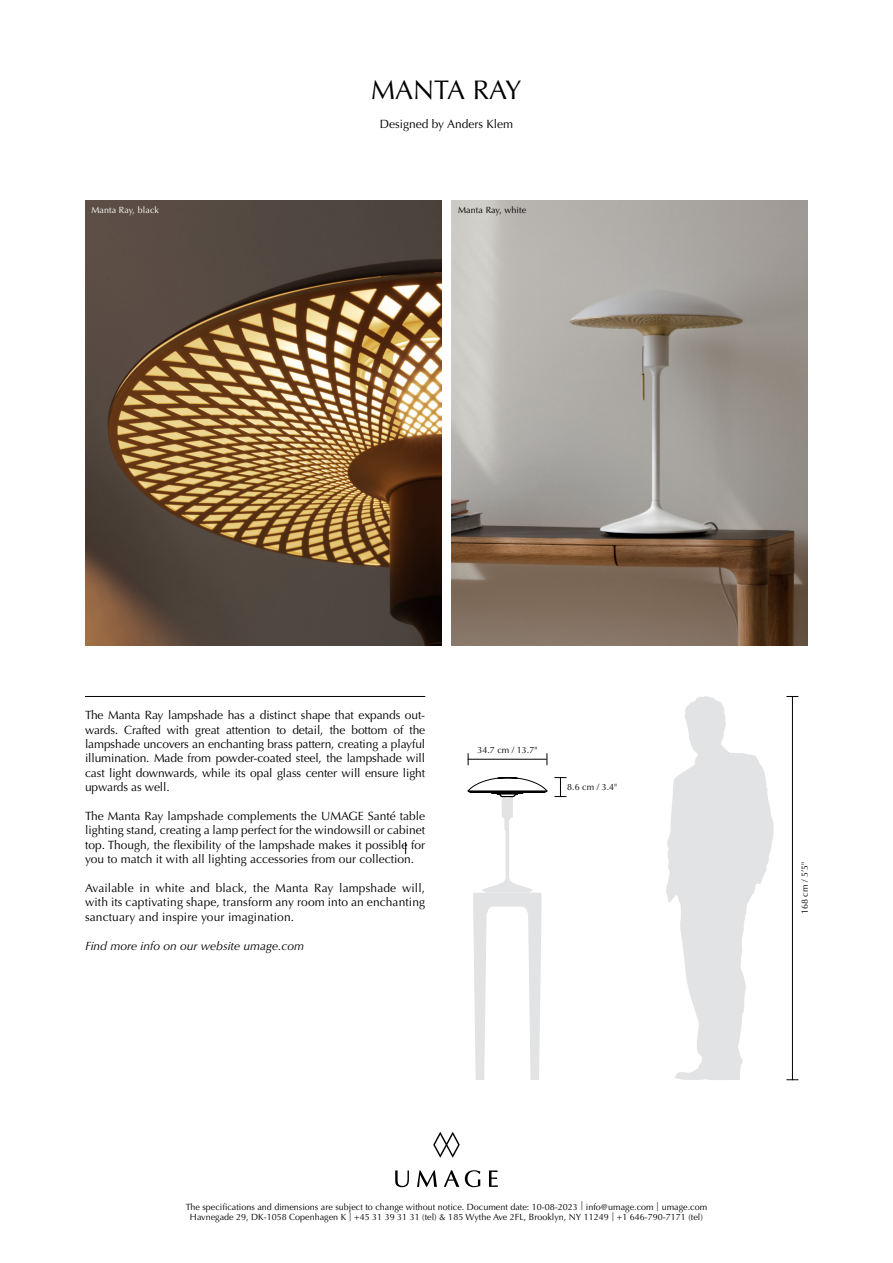
<style>
.page{position:relative;width:893px;height:1263px;background:#fff}
.page>*{position:absolute;margin:0;border:0;box-sizing:border-box;transform-origin:0 0}
.t1{font:27px "Optima LT Std";color:#000}
.t2{font:12px/14.4px "Optima LT Std";color:#000;text-align:justify}
.t3{font:italic 12px "Optima LT Std";color:#000}
.t4{font:9px/10.8px "Optima LT Std";color:#000;text-align:center}
.t5{font:9px "Optima LT Std";letter-spacing:.01em;color:#fff}
</style>
<div class="page">
<svg style="left:489px;top:1170px;width:9px;height:17px"></svg>
<svg style="left:433px;top:1132px;width:27px;height:25px"></svg>
<svg style="left:395px;top:1170px;width:14px;height:17px"></svg>
<svg style="left:417px;top:1170px;width:20px;height:17px"></svg>
<svg style="left:444px;top:1170px;width:15px;height:17px"></svg>
<svg style="left:465px;top:1170px;width:15px;height:17px"></svg>
<svg style="left:405px;top:842px;width:1px;height:12px"></svg>
<img style="left:85px;top:200px;width:356px;height:446px">
<img style="left:452px;top:200px;width:356px;height:446px">
<hr style="left:85px;top:696px;width:340px;height:1px;background:#000">
<svg style="left:547px;top:753px;width:1px;height:12px"></svg>
<hr style="left:468px;top:759px;width:79px;height:1px;background:#000">
<svg style="left:468px;top:753px;width:1px;height:12px"></svg>
<svg style="left:467px;top:777px;width:99px;height:303px"></svg>
<hr style="left:792px;top:696px;width:1px;height:384px;background:#000">
<svg style="left:666px;top:696px;width:108px;height:384px"></svg>
<h1 class="t1" style="left:371px;top:74px;width:152px">MANTA RAY</h1>
<p class="t2" style="left:380px;top:117px;width:135px">Designed by Anders Klem</p>
<p class="t5" style="left:91px;top:205px;width:69px">Manta Ray, black</p>
<p class="t4" style="left:458px;top:205px;width:70px">Manta Ray, white</p>
<p class="t2" style="left:85px;top:708px;width:342px">The Manta Ray lampshade has a distinct shape that expands out&shy;wards. Crafted with great attention to detail, the bottom of the lampshade uncovers an enchanting brass pattern, creating a playful illumination. Made from powder-coated steel, the lampshade will cast light downwards, while its opal glass center will ensure light upwards as well.</p>
<p class="t2" style="left:85px;top:809px;width:342px">The Manta Ray lampshade complements the UMAGE Santé table lighting stand, creating a lamp perfect for the windowsill or cabinet top. Though, the flexibility of the lampshade makes it possible for you to match it with all lighting accessories from our collection.</p>
<p class="t2" style="left:85px;top:881px;width:342px">Available in white and black, the Manta Ray lampshade will, with its captivating shape, transform any room into an enchanting sanctuary and inspire your imagination.</p>
<p class="t3" style="left:85px;top:938px;width:221px">Find more info on our website umage.com</p>
<p class="t4" style="left:477px;top:744px;width:62px">34.7 cm / 13.7"</p>
<p class="t4" style="left:567px;top:781px;width:52px">8.6 cm / 3.4"</p>
<p class="t4" style="left:800px;top:914px;width:54px;rotate:-90deg">168 cm / 5’5"</p>
<p class="t4" style="left:186px;top:1201px;width:523px">The specifications and dimensions are subject to change without notice. Document date: 10-08-2023 | info@umage.com | umage.com<br>Havnegade 29, DK-1058 Copenhagen K | +45 31 39 31 31 (tel) &amp; 185 Wythe Ave 2FL, Brooklyn, NY 11249 | +1 646-790-7171 (tel)</p>
</div>
